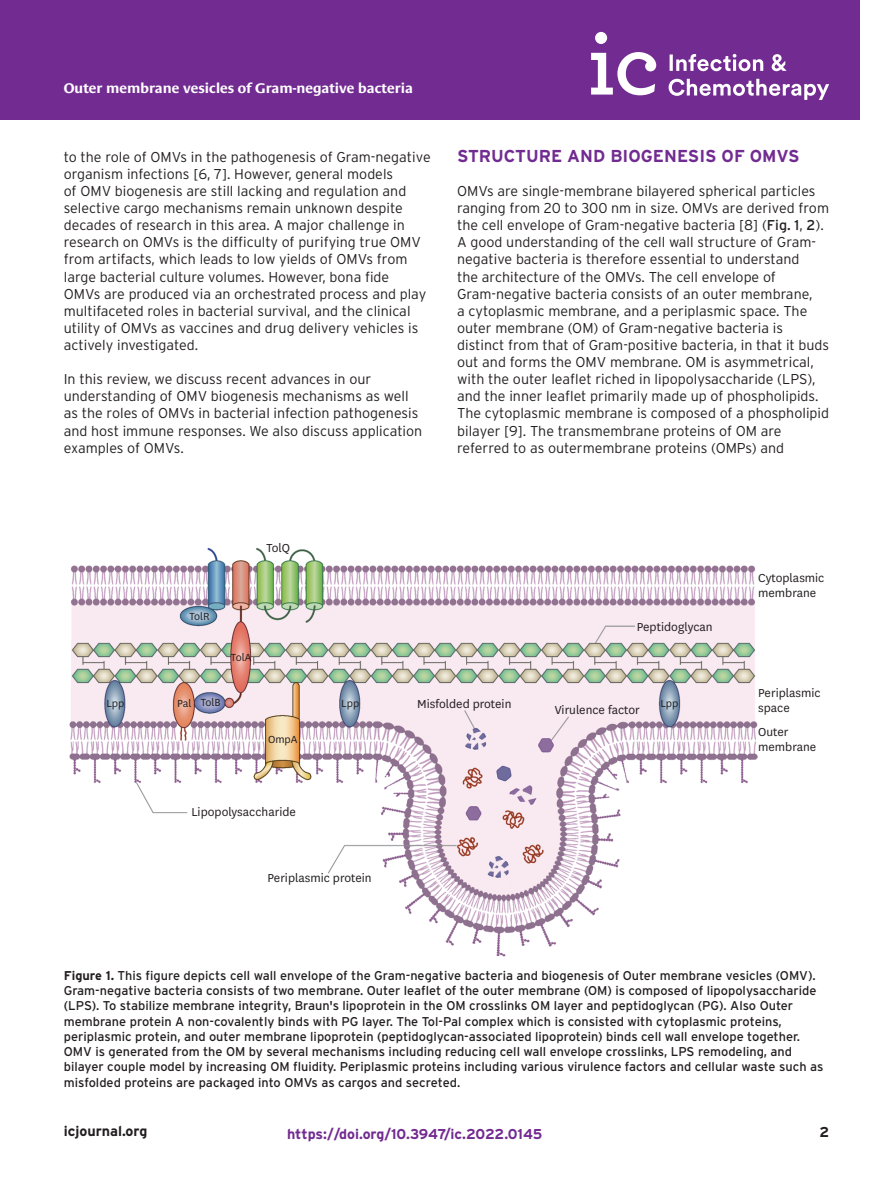
<style>
.page{position:relative;width:893px;height:1191px;background:#fff}
.page>*{position:absolute;margin:0;border:0;box-sizing:border-box;transform-origin:0 0}
.body_title1{font:700 17.25px "Interstate";color:#722b91}
.body_p_first{font:300 14.25px/17.1px "Interstate";color:#231f20}
.body_p{font:300 14.25px/17.1px "Interstate";color:#231f20}
.t1{font:700 14.25px "Le Monde Sans Std";color:#fff}
.t2{font:700 14.25px "Interstate";letter-spacing:-.01em;color:#722b91}
.t3{font:700 14.25px "Interstate";color:#231f20}
.t4{font:13.5px/15px "National";color:#231f20}
.fig_caption{font:12.75px/15.3px "Interstate";color:#231f20}
.t5{font:12px "National";color:#231f20}
.s1{font-weight:400}
.s2{font-weight:700}
</style>
<div class="page">
<div style="left:0;top:0;width:860px;height:120px;background:#722b91"></div>
<svg style="left:591px;top:32px;width:65px;height:63px"></svg>
<svg style="left:669px;top:79px;width:160px;height:21px"></svg>
<svg style="left:670px;top:54px;width:117px;height:17px"></svg>
<img style="left:69px;top:548px;width:689px;height:409px">
<p class="t1" style="left:64px;top:80px;width:351px">Outer membrane vesicles of Gram-negative bacteria</p>
<p class="body_p" style="left:64px;top:148px;width:368px">to the role of OMVs in the pathogenesis of Gram-negative organism infections [6, 7]. However, general models<br>of OMV biogenesis are still lacking and regulation and selective cargo mechanisms remain unknown despite decades of research in this area. A major challenge in research on OMVs is the difficulty of purifying true OMV from artifacts, which leads to low yields of OMVs from large bacterial culture volumes. However, bona fide<br>OMVs are produced via an orchestrated process and play multifaceted roles in bacterial survival, and the clinical utility of OMVs as vaccines and drug delivery vehicles is actively investigated.</p>
<p class="body_p" style="left:64px;top:370px;width:360px">In this review, we discuss recent advances in our understanding of OMV biogenesis mechanisms as well as the roles of OMVs in bacterial infection pathogenesis and host immune responses. We also discuss application examples of OMVs.</p>
<p class="body_title1" style="left:457px;top:146px;width:344px">STRUCTURE AND BIOGENESIS OF OMVS</p>
<p class="body_p_first" style="left:457px;top:182px;width:374px">OMVs are single-membrane bilayered spherical particles ranging from 20 to 300 nm in size. OMVs are derived from the cell envelope of Gram-negative bacteria [8] (<span class="s1">Fig. 1</span>, <span class="s1">2</span>).<br>A good understanding of the cell wall structure of Gram&shy;negative bacteria is therefore essential to understand<br>the architecture of the OMVs. The cell envelope of Gram-negative bacteria consists of an outer membrane,<br>a cytoplasmic membrane, and a periplasmic space. The outer membrane (OM) of Gram-negative bacteria is distinct from that of Gram-positive bacteria, in that it buds out and forms the OMV membrane. OM is asymmetrical, with the outer leaflet riched in lipopolysaccharide (LPS), and the inner leaflet primarily made up of phospholipids.<br>The cytoplasmic membrane is composed of a phospholipid bilayer [9]. The transmembrane proteins of OM are referred to as outermembrane proteins (OMPs) and</p>
<p class="t4" style="left:266px;top:539px;width:25px">TolQ</p>
<p class="t5" style="left:189px;top:608px;width:22px">TolR</p>
<p class="t5" style="left:231px;top:649px;width:22px">TolA</p>
<p class="t4" style="left:637px;top:618px;width:77px">Peptidoglycan</p>
<p class="t4" style="left:758px;top:569px;width:68px">Cytoplasmic membrane</p>
<p class="t5" style="left:106px;top:695px;width:20px">Lpp</p>
<p class="t5" style="left:177px;top:695px;width:45px">Pal TolB</p>
<p class="t5" style="left:341px;top:695px;width:20px">Lpp</p>
<p class="t5" style="left:660px;top:695px;width:20px">Lpp</p>
<p class="t5" style="left:268px;top:731px;width:31px">OmpA</p>
<p class="t4" style="left:417px;top:696px;width:96px">Misfolded protein</p>
<p class="t4" style="left:555px;top:702px;width:87px">Virulence factor</p>
<p class="t4" style="left:191px;top:803px;width:106px">Lipopolysaccharide</p>
<p class="t4" style="left:267px;top:870px;width:106px">Periplasmic protein</p>
<p class="t4" style="left:758px;top:685px;width:64px">Periplasmic space</p>
<p class="t4" style="left:758px;top:724px;width:60px">Outer membrane</p>
<p class="fig_caption" style="left:64px;top:967px;width:761px"><span class="s2">Figure 1.</span> This figure depicts cell wall envelope of the Gram-negative bacteria and biogenesis of Outer membrane vesicles (OMV).<br>Gram-negative bacteria consists of two membrane. Outer leaflet of the outer membrane (OM) is composed of lipopolysaccharide (LPS). To stabilize membrane integrity, Braun's lipoprotein in the OM crosslinks OM layer and peptidoglycan (PG). Also Outer membrane protein A non-covalently binds with PG layer. The Tol-Pal complex which is consisted with cytoplasmic proteins, periplasmic protein, and outer membrane lipoprotein (peptidoglycan-associated lipoprotein) binds cell wall envelope together.<br>OMV is generated from the OM by several mechanisms including reducing cell wall envelope crosslinks, LPS remodeling, and bilayer couple model by increasing OM fluidity. Periplasmic proteins including various virulence factors and cellular waste such as misfolded proteins are packaged into OMVs as cargos and secreted.</p>
<p class="t3" style="left:64px;top:1123px;width:85px">icjournal.org</p>
<p class="t3" style="left:819px;top:1124px;width:11px">2</p>
<p class="t2" style="left:287px;top:1125px;width:257px">https://doi.org/10.3947/ic.2022.0145</p>
</div>
